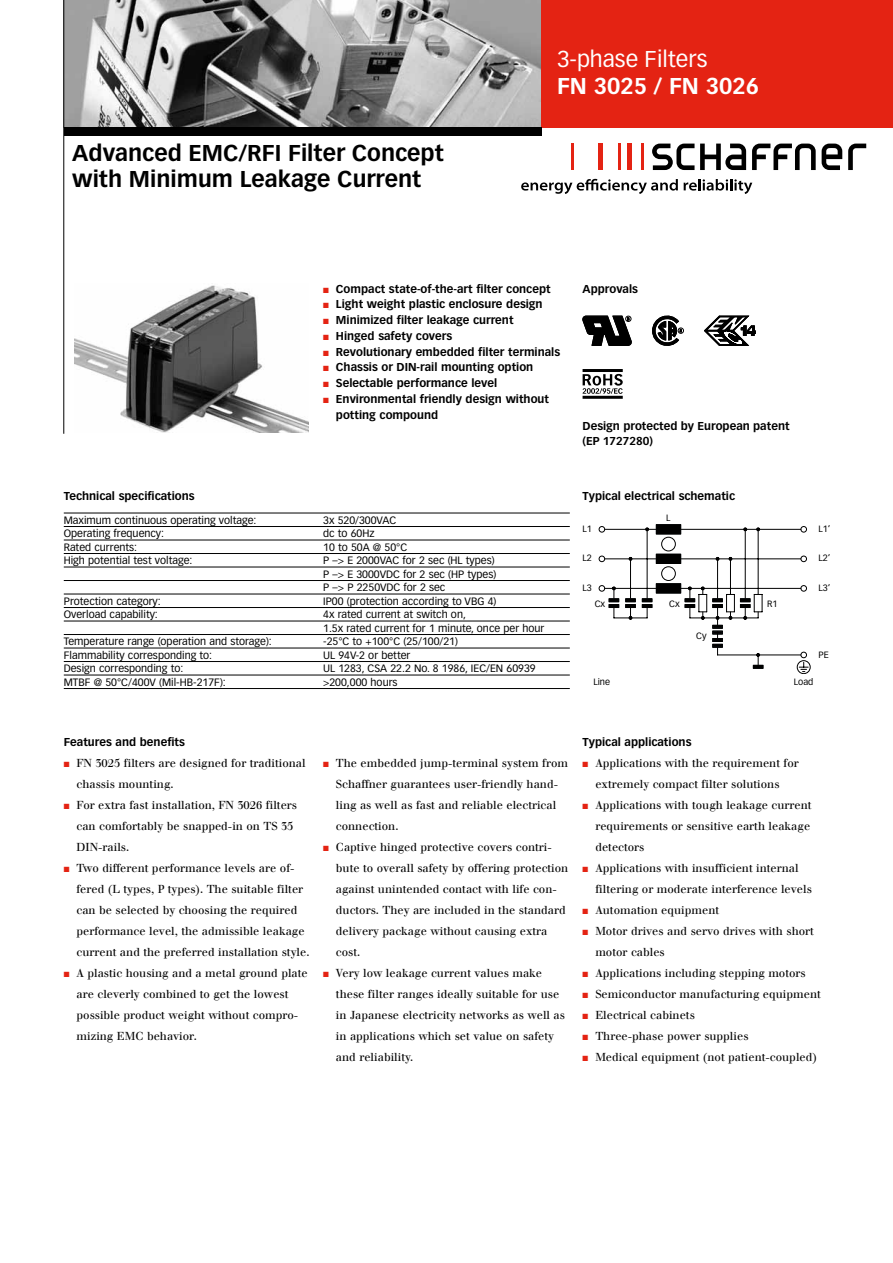
<style>
.page{position:relative;width:893px;height:1263px;background:#fff}
.page>*{position:absolute;margin:0;border:0;box-sizing:border-box;transform-origin:0 0}
.t1{font:700 22.5px/26.2px "Vectora LT Std";color:#000}
.t2{font:22.5px "Vectora LT Std";color:#fff}
.t3{font:700 22.5px "Vectora LT Std";color:#fff}
.t4{font:11.25px/21px "Walbaum Com";color:#000}
.t5{font:700 11.25px/15.8px "Vectora LT Std";color:#000}
.t6{font:10.5px/13.5px "Vectora LT Std";color:#000}
.t7{font:9px "Vectora LT Std";color:#000}
.s1{color:#e42313}
</style>
<div class="page">
<img style="left:64px;top:0;width:477px;height:128px">
<div style="left:541px;top:0;width:352px;height:128px;background:#e42313"></div>
<hr style="left:63px;top:0;width:1px;height:434px;background:#000">
<div style="left:64px;top:128px;width:477px;height:8px;background:#000"></div>
<img style="left:74px;top:285px;width:234px;height:148px">
<hr style="left:583px;top:396px;width:40px;height:3px;background:#000">
<hr style="left:583px;top:369px;width:40px;height:3px;background:#000">
<svg style="left:583px;top:374px;width:40px;height:20px"></svg>
<svg style="left:583px;top:316px;width:48px;height:30px"></svg>
<svg style="left:652px;top:316px;width:32px;height:30px"></svg>
<svg style="left:704px;top:316px;width:52px;height:30px"></svg>
<hr style="left:64px;top:526px;width:506px;height:1px;background:#000">
<hr style="left:64px;top:540px;width:506px;height:1px;background:#000">
<hr style="left:64px;top:553px;width:506px;height:1px;background:#000">
<hr style="left:64px;top:567px;width:506px;height:1px;background:#000">
<hr style="left:64px;top:580px;width:506px;height:1px;background:#000">
<hr style="left:64px;top:594px;width:506px;height:1px;background:#000">
<hr style="left:64px;top:607px;width:506px;height:1px;background:#000">
<hr style="left:64px;top:621px;width:506px;height:1px;background:#000">
<hr style="left:64px;top:634px;width:506px;height:1px;background:#000">
<hr style="left:64px;top:648px;width:506px;height:1px;background:#000">
<hr style="left:64px;top:661px;width:506px;height:1px;background:#000">
<hr style="left:64px;top:675px;width:506px;height:1px;background:#000">
<hr style="left:64px;top:688px;width:506px;height:1px;background:#000">
<svg style="left:599px;top:524px;width:211px;height:150px"></svg>
<hr style="left:64px;top:513px;width:506px;height:1px;background:#000">
<svg style="left:521px;top:179px;width:157px;height:15px"></svg>
<svg style="left:684px;top:179px;width:68px;height:15px"></svg>
<div style="left:627px;top:143px;width:5px;height:27px;background:#e42313"></div>
<hr style="left:641px;top:143px;width:2px;height:27px;background:#e42313">
<hr style="left:619px;top:143px;width:2px;height:27px;background:#e42313">
<div style="left:598px;top:143px;width:5px;height:27px;background:#e42313"></div>
<hr style="left:572px;top:143px;width:2px;height:27px;background:#e42313">
<svg style="left:652px;top:144px;width:42px;height:26px"></svg>
<svg style="left:700px;top:144px;width:46px;height:26px"></svg>
<svg style="left:822px;top:144px;width:20px;height:26px"></svg>
<svg style="left:848px;top:144px;width:18px;height:26px"></svg>
<svg style="left:752px;top:144px;width:64px;height:26px"></svg>
<h1 class="t1" style="left:72px;top:140px;width:373px">Advanced EMC/RFI Filter Concept with Minimum Leakage Current</h1>
<h1 class="t2" style="left:557px;top:46px;width:152px">3-phase Filters</h1>
<h1 class="t3" style="left:557px;top:72px;width:203px">FN 3025 / FN 3026</h1>
<p class="t5" style="left:323px;top:281px;width:229px"><span class="s1">■</span> Compact state-of-the-art filter concept</p>
<p class="t5" style="left:583px;top:281px;width:57px">Approvals</p>
<p class="t5" style="left:323px;top:297px;width:221px"><span class="s1">■</span> Light weight plastic enclosure design</p>
<p class="t5" style="left:323px;top:312px;width:192px"><span class="s1">■</span> Minimized filter leakage current</p>
<p class="t5" style="left:323px;top:328px;width:131px"><span class="s1">■</span> Hinged safety covers</p>
<p class="t5" style="left:323px;top:344px;width:239px"><span class="s1">■</span> Revolutionary embedded filter terminals</p>
<p class="t5" style="left:323px;top:360px;width:212px"><span class="s1">■</span> Chassis or DIN-rail mounting option</p>
<p class="t5" style="left:323px;top:375px;width:176px"><span class="s1">■</span> Selectable performance level</p>
<p class="t5" style="left:336px;top:391px;width:215px;text-indent:-13px"><span class="s1">■</span> Environmental friendly design without potting compound</p>
<p class="t5" style="left:583px;top:419px;width:209px;line-height:15px">Design protected by European patent (EP 1727280)</p>
<p class="t5" style="left:64px;top:488px;width:132px">Technical specifications</p>
<p class="t6" style="left:64px;top:513px;width:194px">Maximum continuous operating voltage:</p>
<p class="t6" style="left:323px;top:513px;width:75px">3x 520/300VAC</p>
<p class="t6" style="left:64px;top:527px;width:102px">Operating frequency:</p>
<p class="t6" style="left:323px;top:527px;width:53px">dc to 60Hz</p>
<p class="t6" style="left:64px;top:540px;width:75px">Rated currents:</p>
<p class="t6" style="left:323px;top:540px;width:86px">10 to 50A @ 50°C</p>
<p class="t6" style="left:64px;top:554px;width:130px">High potential test voltage:</p>
<p class="t6" style="left:323px;top:554px;width:175px">P –&gt; E 2000VAC for 2 sec (HL types)<br>P –&gt; E 3000VDC for 2 sec (HP types)<br>P –&gt; P 2250VDC for 2 sec</p>
<p class="t6" style="left:64px;top:594px;width:98px">Protection category:</p>
<p class="t6" style="left:323px;top:594px;width:175px">IP00 (protection according to VBG 4)</p>
<p class="t6" style="left:64px;top:608px;width:96px">Overload capability:</p>
<p class="t6" style="left:323px;top:608px;width:223px">4x rated current at switch on,<br>1.5x rated current for 1 minute, once per hour</p>
<p class="t6" style="left:64px;top:635px;width:210px">Temperature range (operation and storage):</p>
<p class="t6" style="left:323px;top:635px;width:136px">-25°C to +100°C (25/100/21)</p>
<p class="t6" style="left:64px;top:648px;width:150px">Flammability corresponding to:</p>
<p class="t6" style="left:323px;top:648px;width:89px">UL 94V-2 or better</p>
<p class="t6" style="left:64px;top:662px;width:121px">Design corresponding to:</p>
<p class="t6" style="left:323px;top:662px;width:214px">UL 1283, CSA 22.2 No. 8 1986, IEC/EN 60939</p>
<p class="t6" style="left:64px;top:675px;width:164px">MTBF @ 50°C/400V (Mil-HB-217F):</p>
<p class="t6" style="left:323px;top:675px;width:76px">&gt;200,000 hours</p>
<p class="t5" style="left:583px;top:488px;width:154px">Typical electrical schematic</p>
<p class="t7" style="left:583px;top:523px;width:11px">L1</p>
<p class="t7" style="left:583px;top:553px;width:11px">L2</p>
<p class="t7" style="left:583px;top:583px;width:11px">L3</p>
<p class="t7" style="left:666px;top:512px;width:6px">L</p>
<p class="t7" style="left:595px;top:598px;width:12px">Cx</p>
<p class="t7" style="left:767px;top:598px;width:12px">R1</p>
<p class="t7" style="left:669px;top:598px;width:12px">Cx</p>
<p class="t7" style="left:593px;top:677px;width:18px">Line</p>
<p class="t7" style="left:696px;top:630px;width:12px">Cy</p>
<p class="t7" style="left:819px;top:523px;width:13px">L1‘</p>
<p class="t7" style="left:819px;top:553px;width:13px">L2‘</p>
<p class="t7" style="left:819px;top:583px;width:13px">L3‘</p>
<p class="t7" style="left:819px;top:649px;width:12px">PE</p>
<p class="t7" style="left:794px;top:677px;width:21px">Load</p>
<p class="t5" style="left:64px;top:734px;width:123px">Features and benefits</p>
<p class="t4" style="left:77px;top:752px;width:231px;text-indent:-13px"><span class="s1">■</span> FN 3025 filters are designed for traditional chassis mounting.</p>
<p class="t4" style="left:77px;top:794px;width:222px;text-indent:-13px"><span class="s1">■</span> For extra fast installation, FN 3026 filters can comfortably be snapped-in on TS 35<br>DIN-rails.</p>
<p class="t4" style="left:77px;top:857px;width:234px;text-indent:-13px"><span class="s1">■</span> Two different performance levels are of&shy;fered (L types, P types). The suitable filter can be selected by choosing the required performance level, the admissible leakage current and the preferred installation style.</p>
<p class="t4" style="left:77px;top:962px;width:233px;text-indent:-13px"><span class="s1">■</span> A plastic housing and a metal ground plate are cleverly combined to get the lowest possible product weight without compro&shy;mizing EMC behavior.</p>
<p class="t4" style="left:336px;top:752px;width:234px;text-indent:-13px"><span class="s1">■</span> The embedded jump-terminal system from Schaffner guarantees user-friendly hand&shy;ling as well as fast and reliable electrical connection.</p>
<p class="t4" style="left:336px;top:836px;width:234px;text-indent:-13px"><span class="s1">■</span> Captive hinged protective covers contri&shy;bute to overall safety by offering protection against unintended contact with life con&shy;ductors. They are included in the standard delivery package without causing extra cost.</p>
<p class="t4" style="left:336px;top:962px;width:231px;text-indent:-13px"><span class="s1">■</span> Very low leakage current values make these filter ranges ideally suitable for use in Japanese electricity networks as well as in applications which set value on safety and reliability.</p>
<p class="t5" style="left:583px;top:734px;width:110px">Typical applications</p>
<p class="t4" style="left:583px;top:752px;width:218px;text-align:center"><span class="s1">■</span> Applications with the requirement for extremely compact filter solutions</p>
<p class="t4" style="left:595px;top:794px;width:218px;text-align:justify;text-indent:-13px"><span class="s1">■</span> Applications with tough leakage current requirements or sensitive earth leakage detectors</p>
<p class="t4" style="left:595px;top:857px;width:218px;text-indent:-13px"><span class="s1">■</span> Applications with insufficient internal filtering or moderate interference levels</p>
<p class="t4" style="left:583px;top:899px;width:138px"><span class="s1">■</span> Automation equipment</p>
<p class="t4" style="left:595px;top:920px;width:220px;text-indent:-13px"><span class="s1">■</span> Motor drives and servo drives with short motor cables</p>
<p class="t4" style="left:583px;top:962px;width:225px"><span class="s1">■</span> Applications including stepping motors</p>
<p class="t4" style="left:583px;top:983px;width:240px"><span class="s1">■</span> Semiconductor manufacturing equipment</p>
<p class="t4" style="left:583px;top:1004px;width:114px"><span class="s1">■</span> Electrical cabinets</p>
<p class="t4" style="left:583px;top:1025px;width:167px"><span class="s1">■</span> Three-phase power supplies</p>
<p class="t4" style="left:583px;top:1046px;width:236px"><span class="s1">■</span> Medical equipment (not patient-coupled)</p>
</div>
